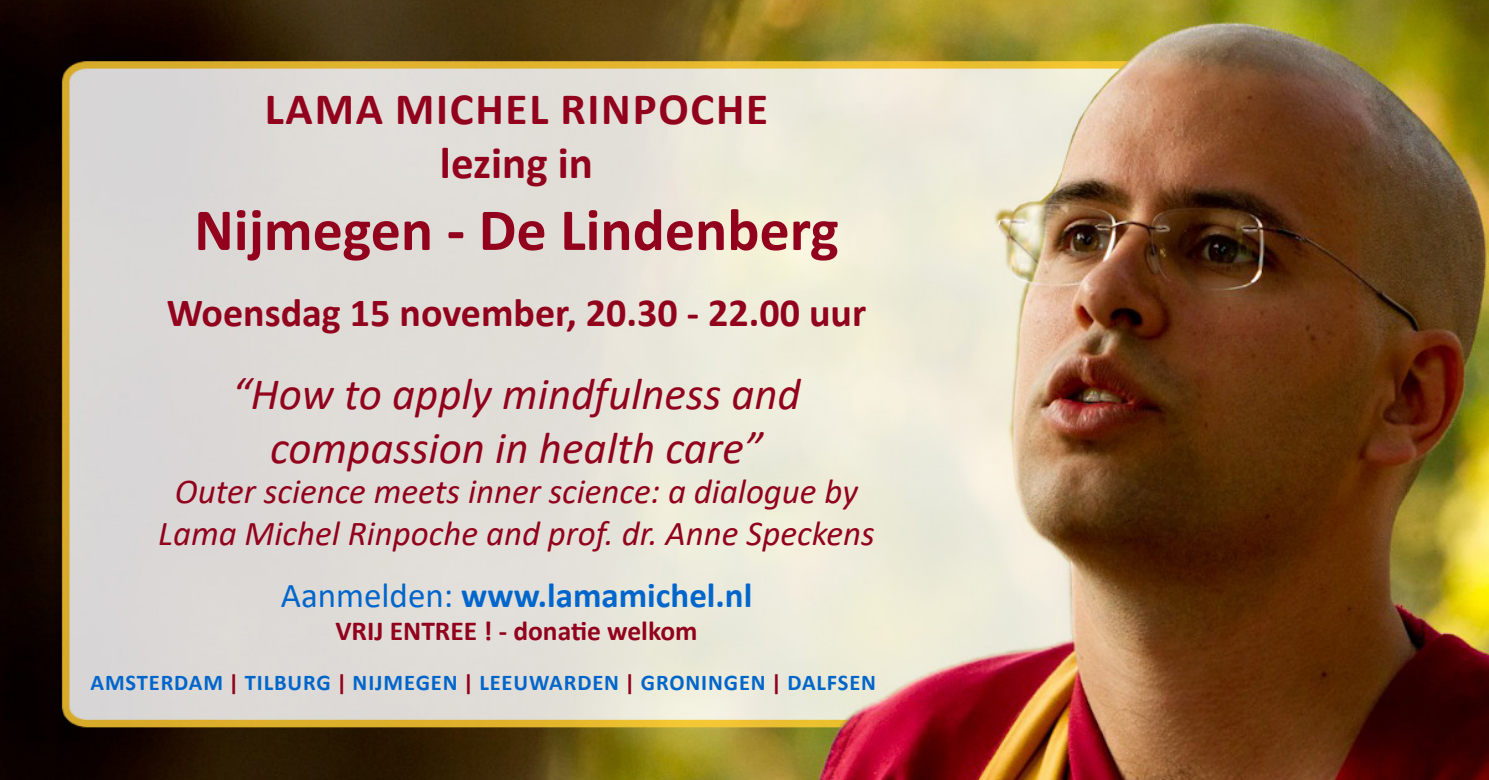
<style>
.page{position:relative;width:1489px;height:780px;background:#fff}
.page>*{position:absolute;margin:0;border:0;box-sizing:border-box;transform-origin:0 0}
.t1{font:700 60px "Calibri";color:#92021d}
.t2{font:italic 45px/54px "Calibri";color:#92021d;text-align:center}
.t3{font:700 45px/54px "Calibri";letter-spacing:.04em;color:#92021d;text-align:center}
.t4{font:700 40px "Calibri";color:#92021d}
.t5{font:italic 35px/42px "Calibri";color:#92021d;text-align:center}
.t6{font:700 35px "Calibri";color:#06c}
.t7{font:700 27.5px "Calibri";color:#92021d}
.t8{font:700 22.5px "Calibri";letter-spacing:.04em;color:#06c}
.s1{font-weight:400}
.s2{color:#92021d}
</style>
<div class="page">
<img style="left:0;top:0;width:1488px;height:780px">
<p class="t3" style="left:265px;top:81px;width:505px">LAMA MICHEL RINPOCHE lezing in</p>
<h1 class="t1" style="left:194px;top:187px;width:646px">Nijmegen - De Lindenberg</h1>
<p class="t4" style="left:167px;top:285px;width:701px">Woensdag 15 november, 20.30 - 22.00 uur</p>
<p class="t2" style="left:232px;top:365px;width:570px">“How to apply mindfulness and compassion in health care”</p>
<p class="t5" style="left:158px;top:469px;width:718px">Outer science meets inner science: a dialogue by<br>Lama Michel Rinpoche and prof. dr. Anne Speckens</p>
<p class="t6" style="left:281px;top:570px;width:473px"><span class="s1">Aanmelden:</span> www.lamamichel.nl</p>
<p class="t7" style="left:335px;top:611px;width:364px">VRIJ ENTREE ! - donatie welkom</p>
<p class="t8" style="left:90px;top:666px;width:787px">AMSTERDAM <span class="s2">|</span> TILBURG <span class="s2">|</span> NIJMEGEN <span class="s2">|</span> LEEUWARDEN <span class="s2">|</span> GRONINGEN <span class="s2">|</span> DALFSEN</p>
</div>
